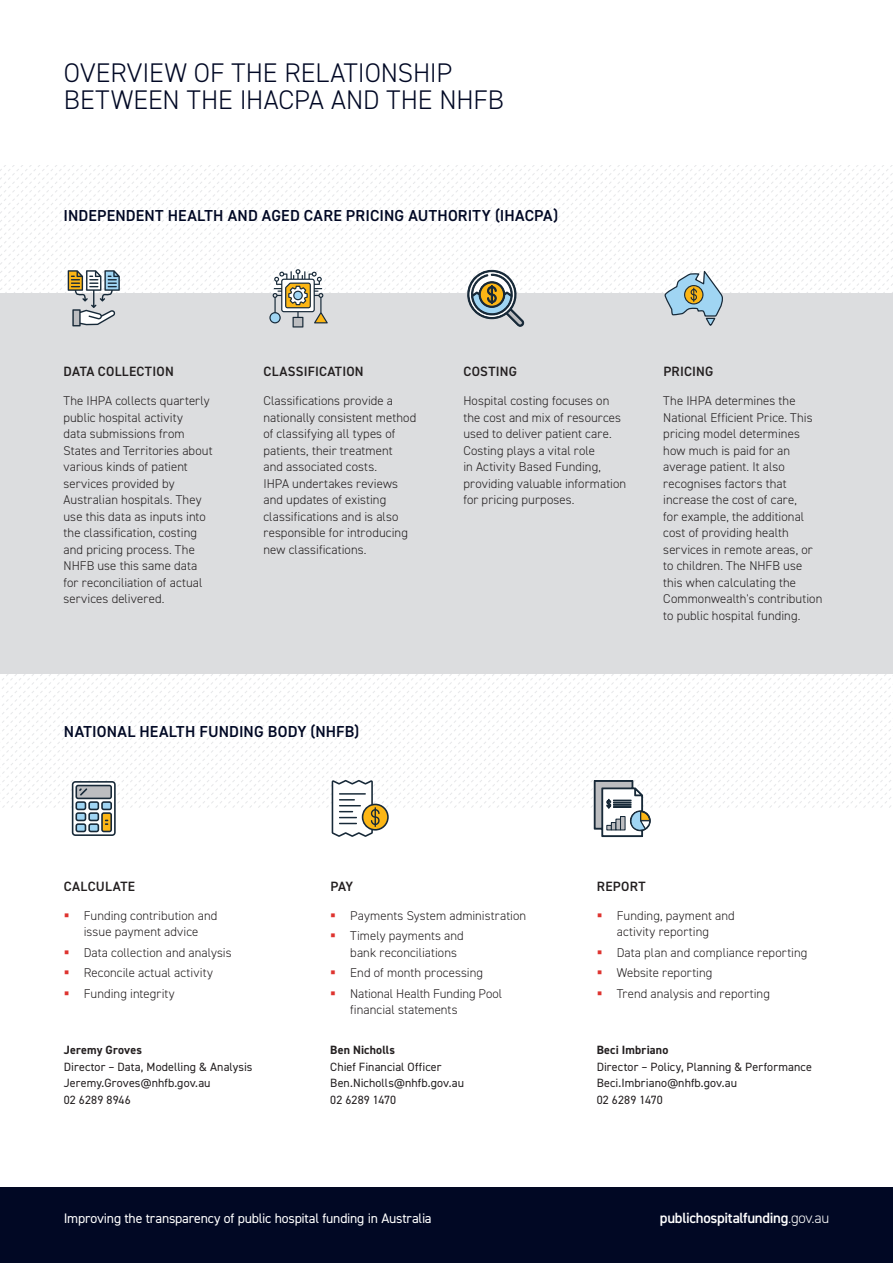
<style>
.page{position:relative;width:893px;height:1263px;background:#fff}
.page>*{position:absolute;margin:0;border:0;box-sizing:border-box;transform-origin:0 0}
.t1{font:300 27px/27px "DIN2014";letter-spacing:-.005em;color:#010824}
.t2{font:600 15.9px "DIN2014";letter-spacing:.01em;color:#010824}
.t3{font:600 14.85px "DIN2014";letter-spacing:-.02em;color:#fff}
.t4{font:13.8px "DIN2014";letter-spacing:-.015em;color:#fff}
.t5{font:600 13.5px "DIN2014";letter-spacing:.02em;color:#231f20}
.t6{font:300 12.75px/16.5px "DIN2014";letter-spacing:.005em;color:#231f20}
.t7{font:12px/16.5px "DIN2014";letter-spacing:.01em;color:#231f20}
.t8{font:700 12px "DIN2014";letter-spacing:.015em;color:#231f20}
.s1{color:#de332f}
.s2{font-weight:300}
</style>
<div class="page">
<div style="left:0;top:1187px;width:893px;height:76px;background:#010824"></div>
<svg style="left:833px;top:165px;width:60px;height:643px"></svg>
<div style="left:0;top:293px;width:893px;height:380px;background:#dcdddf"></div>
<svg style="left:269px;top:268px;width:59px;height:59px"></svg>
<svg style="left:467px;top:270px;width:57px;height:56px"></svg>
<svg style="left:664px;top:268px;width:59px;height:58px"></svg>
<svg style="left:68px;top:270px;width:52px;height:56px"></svg>
<svg style="left:72px;top:781px;width:44px;height:55px"></svg>
<svg style="left:332px;top:780px;width:57px;height:57px"></svg>
<svg style="left:594px;top:780px;width:57px;height:57px"></svg>
<h1 class="t1" style="left:64px;top:59px;width:441px">OVERVIEW OF THE RELATIONSHIP<br>BETWEEN THE IHACPA AND THE NHFB</h1>
<p class="t2" style="left:64px;top:204px;width:496px">INDEPENDENT HEALTH AND AGED CARE PRICING AUTHORITY (IHACPA)</p>
<p class="t5" style="left:64px;top:363px;width:112px">DATA COLLECTION</p>
<p class="t6" style="left:64px;top:393px;width:151px">The IHPA collects quarterly public hospital activity<br>data submissions from<br>States and Territories about various kinds of patient services provided by<br>Australian hospitals. They use this data as inputs into the classification, costing and pricing process. The<br>NHFB use this same data for reconciliation of actual services delivered.</p>
<p class="t5" style="left:264px;top:363px;width:102px">CLASSIFICATION</p>
<p class="t6" style="left:263px;top:393px;width:154px">Classifications provide a nationally consistent method of classifying all types of patients, their treatment<br>and associated costs.<br>IHPA undertakes reviews and updates of existing classifications and is also responsible for introducing new classifications.</p>
<p class="t2" style="left:64px;top:721px;width:297px">NATIONAL HEALTH FUNDING BODY (NHFB)</p>
<p class="t5" style="left:463px;top:363px;width:55px">COSTING</p>
<p class="t6" style="left:463px;top:393px;width:164px">Hospital costing focuses on the cost and mix of resources used to deliver patient care.<br>Costing plays a vital role<br>in Activity Based Funding, providing valuable information for pricing purposes.</p>
<p class="t5" style="left:663px;top:363px;width:52px">PRICING</p>
<p class="t6" style="left:663px;top:393px;width:161px">The IHPA determines the<br>National Efficient Price. This pricing model determines how much is paid for an average patient. It also recognises factors that increase the cost of care,<br>for example, the additional cost of providing health services in remote areas, or to children. The NHFB use this when calculating the<br>Commonwealth's contribution to public hospital funding.</p>
<p class="t5" style="left:64px;top:877px;width:73px">CALCULATE</p>
<p class="t6" style="left:64px;top:907px;width:155px;text-align:center"><span class="s1">▪</span> Funding contribution and issue payment advice</p>
<p class="t6" style="left:64px;top:944px;width:169px"><span class="s1">▪</span> Data collection and analysis</p>
<p class="t6" style="left:64px;top:965px;width:151px"><span class="s1">▪</span> Reconcile actual activity</p>
<p class="t6" style="left:64px;top:985px;width:113px"><span class="s1">▪</span> Funding integrity</p>
<p class="t8" style="left:64px;top:1042px;width:80px">Jeremy Groves</p>
<p class="t7" style="left:64px;top:1058px;width:190px">Director – Data, Modelling &amp; Analysis<br>Jeremy.Groves@nhfb.gov.au<br>02 6289 8946</p>
<p class="t5" style="left:330px;top:877px;width:24px">PAY</p>
<p class="t6" style="left:330px;top:907px;width:198px"><span class="s1">▪</span> Payments System administration</p>
<p class="t6" style="left:350px;top:928px;width:115px;text-indent:-20px"><span class="s1">▪</span> Timely payments and bank reconciliations</p>
<p class="t6" style="left:330px;top:965px;width:154px"><span class="s1">▪</span> End of month processing</p>
<p class="t6" style="left:350px;top:985px;width:153px;text-indent:-20px"><span class="s1">▪</span> National Health Funding Pool financial statements</p>
<p class="t8" style="left:330px;top:1042px;width:66px">Ben Nicholls</p>
<p class="t7" style="left:330px;top:1058px;width:135px">Chief Financial Officer<br>Ben.Nicholls@nhfb.gov.au<br>02 6289 1470</p>
<p class="t5" style="left:597px;top:877px;width:50px">REPORT</p>
<p class="t6" style="left:597px;top:907px;width:140px;text-align:center"><span class="s1">▪</span> Funding, payment and activity reporting</p>
<p class="t6" style="left:597px;top:944px;width:212px"><span class="s1">▪</span> Data plan and compliance reporting</p>
<p class="t6" style="left:597px;top:965px;width:117px"><span class="s1">▪</span> Website reporting</p>
<p class="t6" style="left:597px;top:985px;width:175px"><span class="s1">▪</span> Trend analysis and reporting</p>
<p class="t8" style="left:597px;top:1042px;width:73px">Beci Imbriano</p>
<p class="t7" style="left:597px;top:1058px;width:217px">Director – Policy, Planning &amp; Performance<br>Beci.Imbriano@nhfb.gov.au<br>02 6289 1470</p>
<p class="t4" style="left:64px;top:1209px;width:369px">Improving the transparency of public hospital funding in Australia</p>
<p class="t3" style="left:660px;top:1207px;width:171px">publichospitalfunding<span class="s2">.gov.au</span></p>
</div>
